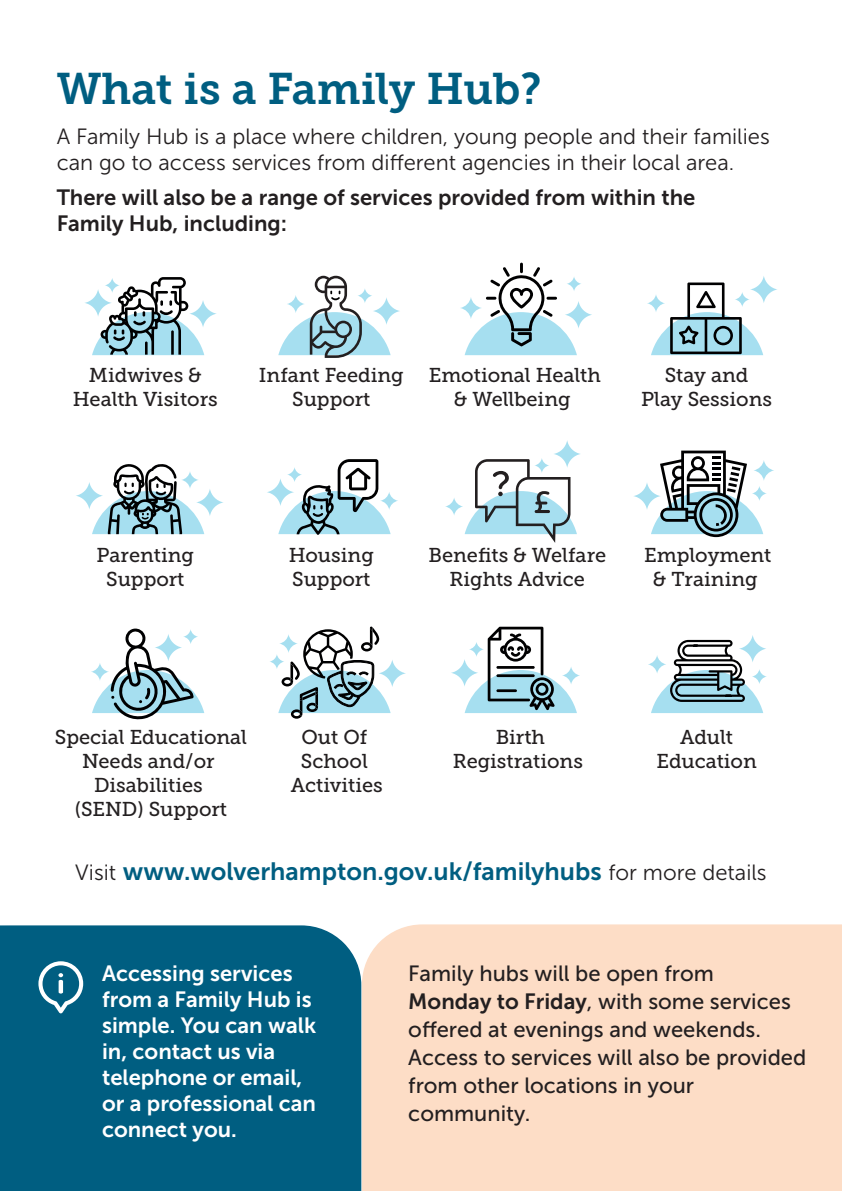
<style>
.page{position:relative;width:842px;height:1191px;background:#fff}
.page>*{position:absolute;margin:0;border:0;box-sizing:border-box;transform-origin:0 0}
.t1{font:44px "Museo Slab 700";color:#005e81}
.t2{font:25px "Museo Sans 700";color:#005e81}
.t3{font:22px/28px "Museo Sans 500";color:#231f20}
.t4{font:22px/26px "Museo Sans 300";color:#231f20}
.t5{font:22px/26px "Museo Sans 700";color:#fff}
.t6{font:22px/26px "Museo Sans 700";color:#231f20}
.t7{font:20px/24px "Museo Slab 500";color:#231f20;text-align:center}
.s1{font-family:"Museo Sans 300";font-size:22px;color:#231f20}
.s2{font-family:"Museo Sans 700"}
</style>
<div class="page">
<div style="left:0;top:925px;width:361px;height:266px;background:#005e81"></div>
<div style="left:362px;top:924px;width:480px;height:267px;background:#fdddc6"></div>
<svg style="left:84px;top:289px;width:28px;height:28px"></svg>
<svg style="left:189px;top:300px;width:28px;height:27px"></svg>
<svg style="left:267px;top:478px;width:27px;height:28px"></svg>
<svg style="left:380px;top:492px;width:18px;height:18px"></svg>
<svg style="left:451px;top:659px;width:27px;height:27px"></svg>
<svg style="left:378px;top:659px;width:28px;height:28px"></svg>
<svg style="left:269px;top:654px;width:15px;height:15px"></svg>
<svg style="left:553px;top:440px;width:28px;height:28px"></svg>
<svg style="left:445px;top:497px;width:18px;height:18px"></svg>
<svg style="left:750px;top:275px;width:28px;height:28px"></svg>
<svg style="left:373px;top:297px;width:27px;height:28px"></svg>
<svg style="left:565px;top:301px;width:27px;height:27px"></svg>
<svg style="left:460px;top:297px;width:22px;height:22px"></svg>
<svg style="left:196px;top:488px;width:28px;height:28px"></svg>
<svg style="left:76px;top:482px;width:27px;height:27px"></svg>
<svg style="left:739px;top:635px;width:27px;height:27px"></svg>
<svg style="left:633px;top:482px;width:28px;height:28px"></svg>
<svg style="left:753px;top:460px;width:21px;height:21px"></svg>
<svg style="left:278px;top:626px;width:113px;height:92px"></svg>
<svg style="left:651px;top:640px;width:112px;height:73px"></svg>
<svg style="left:651px;top:282px;width:112px;height:73px"></svg>
<svg style="left:465px;top:263px;width:112px;height:92px"></svg>
<svg style="left:92px;top:277px;width:112px;height:78px"></svg>
<svg style="left:465px;top:459px;width:112px;height:84px"></svg>
<svg style="left:651px;top:450px;width:112px;height:87px"></svg>
<svg style="left:92px;top:628px;width:112px;height:92px"></svg>
<svg style="left:465px;top:626px;width:112px;height:87px"></svg>
<svg style="left:278px;top:276px;width:113px;height:82px"></svg>
<svg style="left:92px;top:464px;width:112px;height:70px"></svg>
<svg style="left:278px;top:459px;width:113px;height:76px"></svg>
<svg style="left:38px;top:961px;width:45px;height:52px"></svg>
<p class="t1" style="left:57px;top:72px;width:487px">What is a Family Hub?</p>
<p class="t4" style="left:57px;top:126px;width:714px">A Family Hub is a place where children, young people and their families can go to access services from different agencies in their local area.</p>
<p class="t6" style="left:57px;top:186px;width:640px">There will also be a range of services provided from within the<br>Family Hub, including:</p>
<p class="t7" style="left:73px;top:365px;width:146px">Midwives &amp;<br>Health Visitors</p>
<p class="t7" style="left:259px;top:365px;width:146px">Infant Feeding<br>Support</p>
<p class="t7" style="left:429px;top:365px;width:174px">Emotional Health &amp; Wellbeing</p>
<p class="t7" style="left:641px;top:365px;width:132px">Stay and<br>Play Sessions</p>
<p class="t7" style="left:97px;top:545px;width:99px">Parenting<br>Support</p>
<p class="t7" style="left:289px;top:545px;width:87px;text-align:left">Housing<br>Support</p>
<p class="t7" style="left:428px;top:545px;width:179px">Benefits &amp; Welfare<br>Rights Advice</p>
<p class="t7" style="left:644px;top:545px;width:129px">Employment &amp; Training</p>
<p class="t7" style="left:55px;top:726px;width:194px">Special Educational<br>Needs and/or<br>Disabilities<br>(SEND) Support</p>
<p class="t7" style="left:291px;top:727px;width:93px">Out Of<br>School<br>Activities</p>
<p class="t7" style="left:453px;top:727px;width:132px">Birth<br>Registrations</p>
<p class="t7" style="left:656px;top:726px;width:102px">Adult<br>Education</p>
<p class="t2" style="left:75px;top:862px;width:693px"><span class="s1">Visit</span> www.wolverhampton.gov.uk/familyhubs <span class="s1">for more details</span></p>
<p class="t5" style="left:102px;top:962px;width:216px">Accessing services from a Family Hub is simple. You can walk in, contact us via telephone or email, or a professional can connect you.</p>
<p class="t3" style="left:408px;top:961px;width:400px">Family hubs will be open from<br><span class="s2">Monday to Friday</span>, with some services offered at evenings and weekends.<br>Access to services will also be provided from other locations in your community.</p>
</div>
